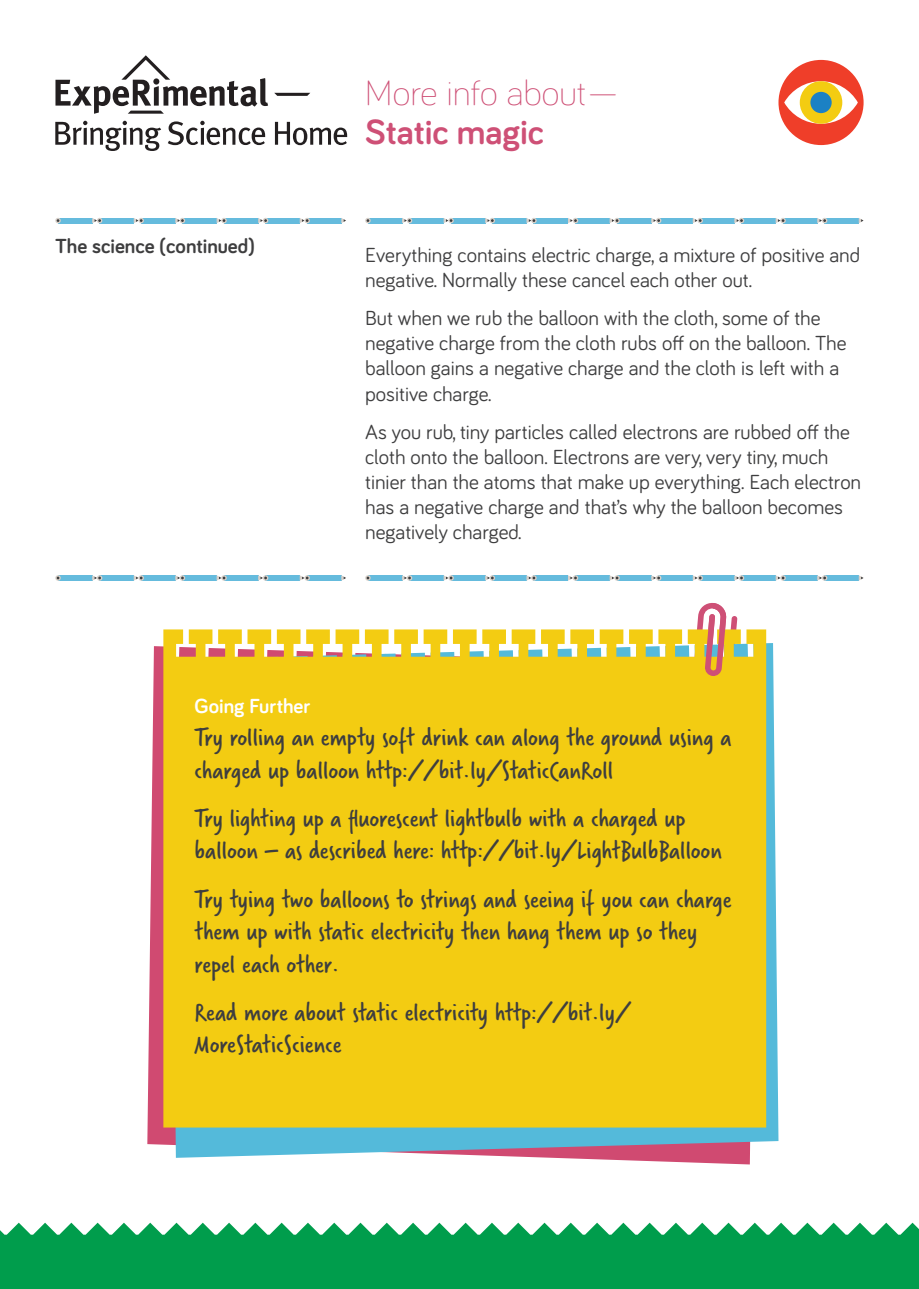
<style>
.page{position:relative;width:919px;height:1289px;background:#fff}
.page>*{position:absolute;margin:0;border:0;box-sizing:border-box;transform-origin:0 0}
.t1{font:300 36px "Bariol";color:#ce5076}
.t2{font:700 36px "Bariol";color:#ce5076}
.t3{font:27px/32.4px "Verveine";color:#3e3e3f}
.t4{font:21px/25.2px "Bariol";color:#3e3e3f}
.t5{font:700 21px "Bariol";color:#3e3e3f}
.t6{font:700 21px "Bariol";color:#fff}
</style>
<div class="page">
<svg style="left:274px;top:93px;width:36px;height:3px"></svg>
<svg style="left:55px;top:121px;width:106px;height:30px"></svg>
<svg style="left:168px;top:121px;width:97px;height:24px"></svg>
<svg style="left:275px;top:122px;width:72px;height:23px"></svg>
<svg style="left:55px;top:55px;width:213px;height:59px"></svg>
<div style="left:778px;top:60px;width:85px;height:85px;background:#ef3e29;border-radius:50%"></div>
<svg style="left:784px;top:81px;width:73px;height:43px"></svg>
<div style="left:799px;top:81px;width:43px;height:43px;background:#f3cc12;border-radius:50%"></div>
<div style="left:810px;top:92px;width:21px;height:21px;background:#1b81c4;border-radius:50%"></div>
<svg style="left:147px;top:646px;width:603px;height:518px;fill:#d04a71"></svg>
<svg style="left:170px;top:643px;width:608px;height:514px;background:#75aec5"></svg>
<div style="left:163px;top:629px;width:603px;height:498px;background:#f3cc12"></div>
<svg style="left:692px;top:603px;width:45px;height:85px"></svg>
<svg style="left:0;top:1222px;width:918px;height:66px;background:#1ba75f"></svg>
<div style="left:409px;top:218px;width:34px;height:5px;background:#65bbdd"></div>
<div style="left:451px;top:218px;width:34px;height:5px;background:#65bbdd"></div>
<svg style="left:443px;top:218px;width:11px;height:5px"></svg>
<div style="left:368px;top:218px;width:34px;height:5px;background:#65bbdd"></div>
<svg style="left:365px;top:218px;width:5px;height:5px"></svg>
<svg style="left:402px;top:218px;width:10px;height:5px"></svg>
<div style="left:534px;top:218px;width:34px;height:5px;background:#65bbdd"></div>
<div style="left:575px;top:218px;width:34px;height:5px;background:#65bbdd"></div>
<svg style="left:568px;top:218px;width:10px;height:5px"></svg>
<div style="left:492px;top:218px;width:34px;height:5px;background:#65bbdd"></div>
<svg style="left:485px;top:218px;width:10px;height:5px"></svg>
<svg style="left:526px;top:218px;width:10px;height:5px"></svg>
<div style="left:100px;top:218px;width:34px;height:5px;background:#65bbdd"></div>
<div style="left:141px;top:218px;width:34px;height:5px;background:#65bbdd"></div>
<svg style="left:134px;top:218px;width:10px;height:5px"></svg>
<div style="left:58px;top:218px;width:34px;height:5px;background:#65bbdd"></div>
<svg style="left:55px;top:218px;width:6px;height:5px"></svg>
<svg style="left:92px;top:218px;width:10px;height:5px"></svg>
<div style="left:224px;top:218px;width:34px;height:5px;background:#65bbdd"></div>
<div style="left:265px;top:218px;width:35px;height:5px;background:#65bbdd"></div>
<svg style="left:258px;top:218px;width:10px;height:5px"></svg>
<div style="left:307px;top:218px;width:34px;height:5px;background:#65bbdd"></div>
<svg style="left:300px;top:218px;width:10px;height:5px"></svg>
<svg style="left:341px;top:218px;width:5px;height:5px"></svg>
<div style="left:182px;top:218px;width:34px;height:5px;background:#65bbdd"></div>
<svg style="left:175px;top:218px;width:10px;height:5px"></svg>
<svg style="left:216px;top:218px;width:11px;height:5px"></svg>
<div style="left:658px;top:218px;width:34px;height:5px;background:#65bbdd"></div>
<div style="left:700px;top:218px;width:34px;height:5px;background:#65bbdd"></div>
<svg style="left:692px;top:218px;width:11px;height:5px"></svg>
<div style="left:617px;top:218px;width:34px;height:5px;background:#65bbdd"></div>
<svg style="left:609px;top:218px;width:10px;height:5px"></svg>
<svg style="left:651px;top:218px;width:10px;height:5px"></svg>
<div style="left:783px;top:218px;width:34px;height:5px;background:#65bbdd"></div>
<div style="left:824px;top:218px;width:34px;height:5px;background:#65bbdd"></div>
<svg style="left:817px;top:218px;width:10px;height:5px"></svg>
<svg style="left:858px;top:218px;width:5px;height:5px"></svg>
<div style="left:741px;top:218px;width:34px;height:5px;background:#65bbdd"></div>
<svg style="left:734px;top:218px;width:10px;height:5px"></svg>
<svg style="left:775px;top:218px;width:10px;height:5px"></svg>
<div style="left:409px;top:575px;width:34px;height:5px;background:#65bbdd"></div>
<div style="left:451px;top:575px;width:34px;height:5px;background:#65bbdd"></div>
<svg style="left:443px;top:575px;width:11px;height:5px"></svg>
<div style="left:368px;top:575px;width:34px;height:5px;background:#65bbdd"></div>
<svg style="left:365px;top:575px;width:5px;height:5px"></svg>
<svg style="left:402px;top:575px;width:10px;height:5px"></svg>
<div style="left:534px;top:575px;width:34px;height:5px;background:#65bbdd"></div>
<div style="left:575px;top:575px;width:34px;height:5px;background:#65bbdd"></div>
<svg style="left:568px;top:575px;width:10px;height:5px"></svg>
<div style="left:492px;top:575px;width:34px;height:5px;background:#65bbdd"></div>
<svg style="left:485px;top:575px;width:10px;height:5px"></svg>
<svg style="left:526px;top:575px;width:10px;height:5px"></svg>
<div style="left:100px;top:575px;width:34px;height:5px;background:#65bbdd"></div>
<div style="left:141px;top:575px;width:34px;height:5px;background:#65bbdd"></div>
<svg style="left:134px;top:575px;width:10px;height:5px"></svg>
<div style="left:58px;top:575px;width:34px;height:5px;background:#65bbdd"></div>
<svg style="left:55px;top:575px;width:6px;height:5px"></svg>
<svg style="left:92px;top:575px;width:10px;height:5px"></svg>
<div style="left:224px;top:575px;width:34px;height:5px;background:#65bbdd"></div>
<div style="left:265px;top:575px;width:35px;height:5px;background:#65bbdd"></div>
<svg style="left:258px;top:575px;width:10px;height:5px"></svg>
<div style="left:307px;top:575px;width:34px;height:5px;background:#65bbdd"></div>
<svg style="left:300px;top:575px;width:10px;height:5px"></svg>
<svg style="left:341px;top:575px;width:5px;height:5px"></svg>
<div style="left:182px;top:575px;width:34px;height:5px;background:#65bbdd"></div>
<svg style="left:175px;top:575px;width:10px;height:5px"></svg>
<svg style="left:216px;top:575px;width:11px;height:5px"></svg>
<div style="left:658px;top:575px;width:34px;height:5px;background:#65bbdd"></div>
<div style="left:700px;top:575px;width:34px;height:5px;background:#65bbdd"></div>
<svg style="left:692px;top:575px;width:11px;height:5px"></svg>
<div style="left:617px;top:575px;width:34px;height:5px;background:#65bbdd"></div>
<svg style="left:609px;top:575px;width:10px;height:5px"></svg>
<svg style="left:651px;top:575px;width:10px;height:5px"></svg>
<div style="left:783px;top:575px;width:34px;height:5px;background:#65bbdd"></div>
<div style="left:824px;top:575px;width:34px;height:5px;background:#65bbdd"></div>
<svg style="left:817px;top:575px;width:10px;height:5px"></svg>
<svg style="left:858px;top:575px;width:5px;height:5px"></svg>
<div style="left:741px;top:575px;width:34px;height:5px;background:#65bbdd"></div>
<svg style="left:734px;top:575px;width:10px;height:5px"></svg>
<svg style="left:775px;top:575px;width:10px;height:5px"></svg>
<p class="t5" style="left:55px;top:231px;width:201px">The science (continued)</p>
<p class="t1" style="left:365px;top:69px;width:256px">More info about—</p>
<p class="t2" style="left:365px;top:107px;width:180px">Static magic</p>
<p class="t4" style="left:365px;top:241px;width:496px">Everything contains electric charge, a mixture of positive and negative. Normally these cancel each other out.</p>
<p class="t4" style="left:365px;top:304px;width:483px">But when we rub the balloon with the cloth, some of the negative charge from the cloth rubs off on the balloon. The balloon gains a negative charge and the cloth is left with a positive charge.</p>
<p class="t4" style="left:365px;top:418px;width:497px">As you rub, tiny particles called electrons are rubbed off the cloth onto the balloon. Electrons are very, very tiny, much tinier than the atoms that make up everything. Each electron has a negative charge and that’s why the balloon becomes negatively charged.</p>
<p class="t6" style="left:194px;top:691px;width:117px">Going Further</p>
<p class="t3" style="left:194px;top:721px;width:538px">Try rolling an empty soft drink can along the ground using a charged up balloon http://bit.ly/StaticCanRoll</p>
<p class="t3" style="left:194px;top:802px;width:528px">Try lighting up a fluorescent lightbulb with a charged up balloon – as described here: http://bit.ly/LightBulbBalloon</p>
<p class="t3" style="left:194px;top:882px;width:538px">Try tying two balloons to strings and seeing if you can charge them up with static electricity then hang them up so they repel each other.</p>
<p class="t3" style="left:194px;top:995px;width:437px">Read more about static electricity http://bit.ly/<br>MoreStaticScience</p>
</div>
